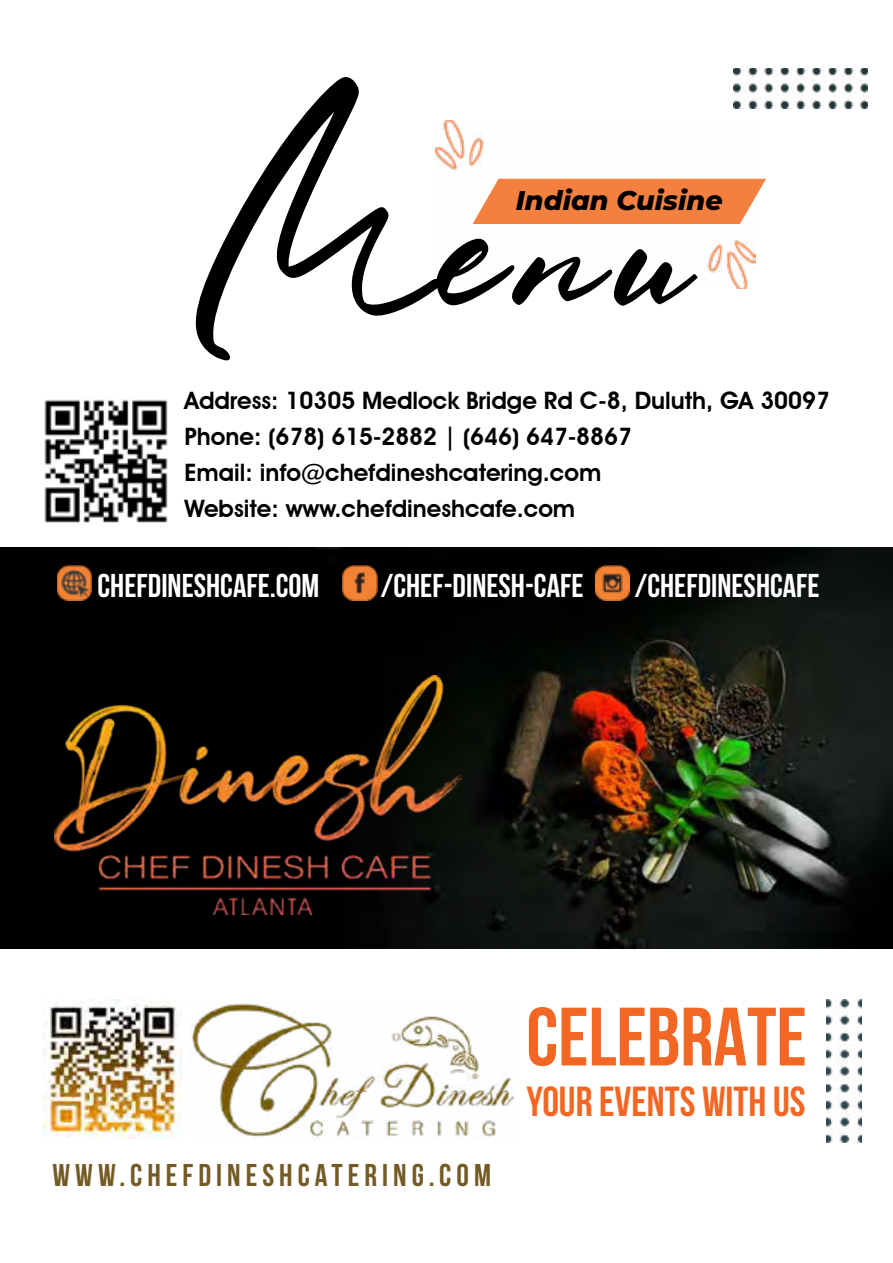
<style>
.page{position:relative;width:893px;height:1263px;background:#fff}
.page>*{position:absolute;margin:0;border:0;box-sizing:border-box;transform-origin:0 0}
.t1{font:375px "Barefood Sign";color:#000}
.t2{font:700 82.5px "Bebas Neue";color:#f26723}
.t3{font:700 42px "Bebas Neue";color:#f26723}
.t4{font:700 33px "Bebas Neue";color:#fff}
.t5{font:700 31.5px "Bebas Neue";letter-spacing:.16em;color:#745a24}
.t6{font:italic 800 27px "Montserrat";color:#000}
.t7{font:600 24px/36px "Avant Garde IT Cby BT";color:#000}
</style>
<div class="page">
<svg style="left:756px;top:179px;width:10px;height:17px"></svg>
<img style="left:0;top:548px;width:893px;height:401px">
<img style="left:54px;top:676px;width:408px;height:239px">
<img style="left:596px;top:566px;width:33px;height:34px">
<img style="left:343px;top:566px;width:34px;height:34px">
<img style="left:57px;top:566px;width:34px;height:34px">
<img style="left:44px;top:399px;width:124px;height:124px">
<img style="left:43px;top:1000px;width:139px;height:138px">
<img style="left:191px;top:1003px;width:324px;height:135px">
<img style="left:436px;top:120px;width:320px;height:169px">
<img style="left:734px;top:68px;width:133px;height:41px">
<img style="left:827px;top:1000px;width:34px;height:143px">
<h1 class="t1" style="left:199px;top:56px;width:501px">Menu</h1>
<p class="t6" style="left:516px;top:181px;width:208px">Indian Cuisine</p>
<p class="t7" style="left:185px;top:383px;width:647px">Address: 10305 Medlock Bridge Rd C-8, Duluth, GA 30097<br>Phone: (678) 615-2882 | (646) 647-8867<br>Email: info@chefdineshcatering.com<br>Website: www.chefdineshcafe.com</p>
<h3 class="t4" style="left:98px;top:567px;width:223px">CHEFDINESHCAFE.COM</h3>
<h3 class="t4" style="left:381px;top:567px;width:204px">/CHEF-DINESH-CAFE</h3>
<h3 class="t4" style="left:635px;top:567px;width:186px">/CHEFDINESHCAFE</h3>
<h3 class="t5" style="left:52px;top:1158px;width:440px">WWW.CHEFDINESHCATERING.COM</h3>
<h2 class="t2" style="left:526px;top:992px;width:282px">CELEBRATE</h2>
<h3 class="t3" style="left:526px;top:1078px;width:281px">YOUR EVENTS WITH US</h3>
</div>
